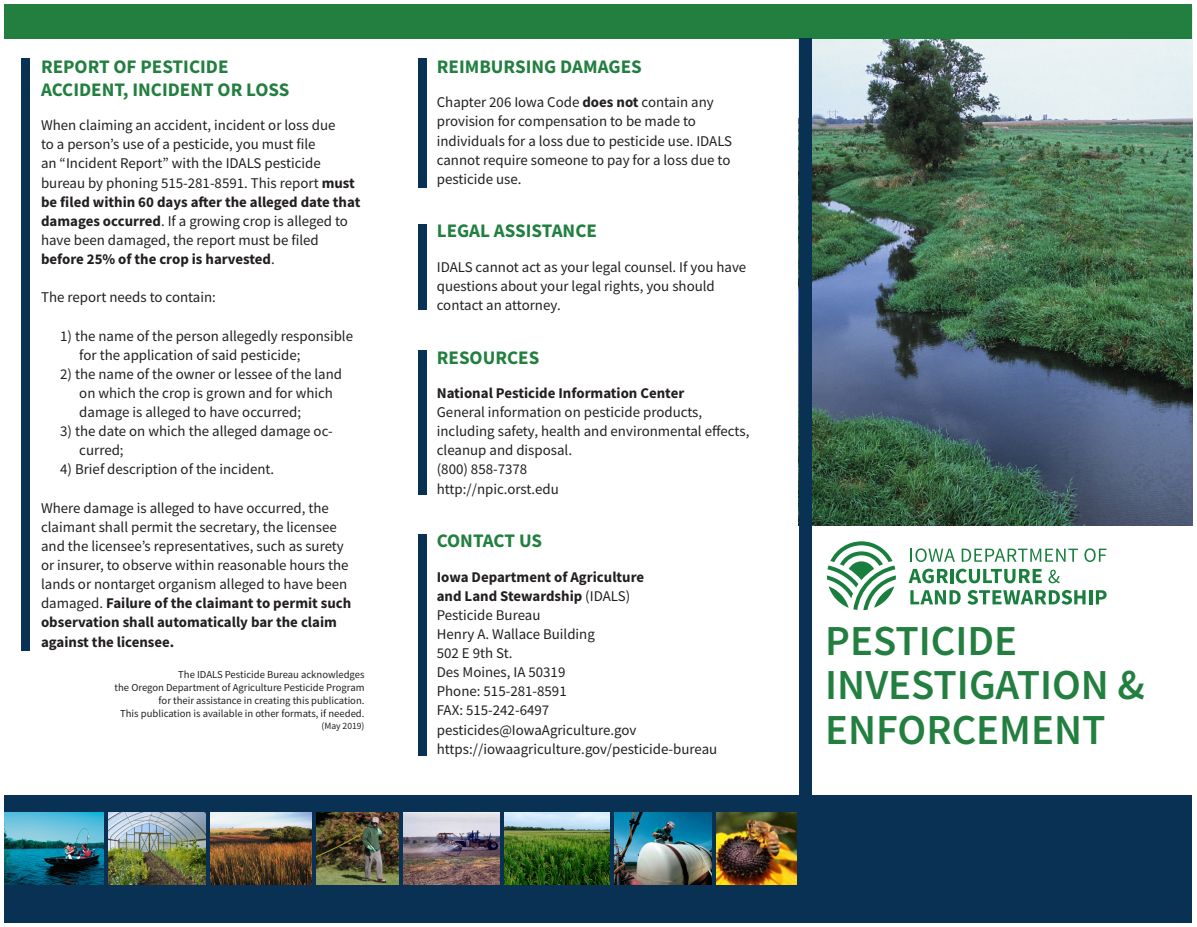
<style>
.page{position:relative;width:1197px;height:927px;background:#fff}
.page>*{position:absolute;margin:0;border:0;box-sizing:border-box;transform-origin:0 0}
.t1{font:600 42.75px "Source Sans Pro";color:#227f3f}
.t2{font:700 19.2px "Source Sans Pro";color:#227f3f}
.t3{font:14.85px/19.2px "Source Sans Pro";color:#231f20}
.t4{font:700 14.85px/19.2px "Source Sans Pro";color:#231f20}
.t5{font:10.65px/12.8px "Source Sans Pro";color:#231f20;text-align:right}
.t6{font:9.6px "Source Sans Pro";color:#231f20}
.s1{font-weight:700}
.s2{font-weight:400}
</style>
<div class="page">
<img style="left:798px;top:39px;width:394px;height:486px">
<div style="left:4px;top:4px;width:1188px;height:35px;background:#227f3f"></div>
<div style="left:22px;top:58px;width:8px;height:593px;background:#093153"></div>
<div style="left:418px;top:58px;width:9px;height:130px;background:#093153"></div>
<div style="left:418px;top:224px;width:9px;height:85px;background:#093153"></div>
<div style="left:418px;top:350px;width:9px;height:145px;background:#093153"></div>
<div style="left:418px;top:535px;width:9px;height:221px;background:#093153"></div>
<div style="left:4px;top:804px;width:1188px;height:118px;background:#093153"></div>
<svg style="left:827px;top:541px;width:69px;height:69px"></svg>
<svg style="left:911px;top:548px;width:44px;height:14px"></svg>
<svg style="left:962px;top:549px;width:116px;height:13px"></svg>
<svg style="left:1084px;top:548px;width:22px;height:14px"></svg>
<svg style="left:909px;top:569px;width:39px;height:14px"></svg>
<hr style="left:951px;top:569px;width:3px;height:14px;background:#1a7f3e">
<svg style="left:956px;top:569px;width:86px;height:14px"></svg>
<svg style="left:1048px;top:570px;width:12px;height:13px"></svg>
<svg style="left:910px;top:590px;width:51px;height:14px"></svg>
<svg style="left:967px;top:590px;width:119px;height:15px"></svg>
<hr style="left:1089px;top:590px;width:3px;height:14px;background:#1a7f3e">
<svg style="left:1096px;top:590px;width:11px;height:14px"></svg>
<img style="left:4px;top:812px;width:792px;height:73px">
<div style="left:4px;top:795px;width:1188px;height:13px;background:#093153"></div>
<hr style="left:105px;top:807px;width:3px;height:81px;background:#093153">
<hr style="left:206px;top:808px;width:3px;height:81px;background:#093153">
<hr style="left:313px;top:808px;width:3px;height:82px;background:#093153">
<hr style="left:399px;top:807px;width:3px;height:81px;background:#093153">
<hr style="left:501px;top:810px;width:3px;height:81px;background:#093153">
<hr style="left:610px;top:808px;width:3px;height:81px;background:#093153">
<hr style="left:712px;top:810px;width:3px;height:81px;background:#093153">
<div style="left:799px;top:39px;width:13px;height:773px;background:#093153"></div>
<p class="t2" style="left:41px;top:53px;width:189px">REPORT OF PESTICIDE</p>
<p class="t2" style="left:41px;top:76px;width:250px">ACCIDENT, INCIDENT OR LOSS</p>
<p class="t3" style="left:41px;top:116px;width:296px">When claiming an accident, incident or loss due</p>
<p class="t3" style="left:41px;top:135px;width:276px">to a person’s use of a pesticide, you must file</p>
<p class="t3" style="left:41px;top:154px;width:281px">an “Incident Report” with the IDALS pesticide</p>
<p class="t3" style="left:41px;top:173px;width:315px">bureau by phoning 515-281-8591. This report <span class="s1">must</span></p>
<p class="t4" style="left:41px;top:192px;width:321px">be filed within 60 days after the alleged date that</p>
<p class="t3" style="left:41px;top:211px;width:308px"><span class="s1">damages occurred</span>. If a growing crop is alleged to</p>
<p class="t3" style="left:41px;top:230px;width:279px">have been damaged, the report must be filed</p>
<p class="t4" style="left:41px;top:249px;width:235px">before 25% of the crop is harvested<span class="s2">.</span></p>
<p class="t3" style="left:41px;top:288px;width:176px">The report needs to contain:</p>
<p class="t3" style="left:79px;top:326px;width:275px;text-indent:-19px">1) the name of the person allegedly responsible for the application of said pesticide;</p>
<p class="t3" style="left:79px;top:364px;width:264px;text-indent:-19px">2) the name of the owner or lessee of the land on which the crop is grown and for which damage is alleged to have occurred;</p>
<p class="t3" style="left:79px;top:422px;width:255px;text-indent:-19px">3) the date on which the alleged damage oc&shy;curred;</p>
<p class="t3" style="left:60px;top:460px;width:216px">4) Brief description of the incident.</p>
<p class="t3" style="left:41px;top:498px;width:289px">Where damage is alleged to have occurred, the</p>
<p class="t3" style="left:41px;top:517px;width:297px">claimant shall permit the secretary, the licensee</p>
<p class="t3" style="left:41px;top:536px;width:304px">and the licensee’s representatives, such as surety</p>
<p class="t3" style="left:41px;top:555px;width:309px">or insurer, to observe within reasonable hours the</p>
<p class="t3" style="left:41px;top:575px;width:308px">lands or nontarget organism alleged to have been</p>
<p class="t4" style="left:41px;top:594px;width:312px"><span class="s2">damaged.</span> Failure of the claimant to permit such</p>
<p class="t4" style="left:41px;top:613px;width:297px">observation shall automatically bar the claim</p>
<p class="t4" style="left:41px;top:632px;width:135px">against the licensee.</p>
<p class="t5" style="left:115px;top:668px;width:251px">The IDALS Pesticide Bureau acknowledges<br>the Oregon Department of Agriculture Pesticide Program for their assistance in creating this publication.</p>
<p class="t5" style="left:120px;top:707px;width:246px">This publication is available in other formats, if needed.</p>
<p class="t6" style="left:322px;top:720px;width:44px">(May 2019)</p>
<p class="t2" style="left:437px;top:53px;width:206px">REIMBURSING DAMAGES</p>
<p class="t3" style="left:437px;top:93px;width:278px">Chapter 206 Iowa Code <span class="s1">does not</span> contain any</p>
<p class="t3" style="left:437px;top:112px;width:261px">provision for compensation to be made to</p>
<p class="t3" style="left:437px;top:131px;width:297px">individuals for a loss due to pesticide use. IDALS cannot require someone to pay for a loss due to</p>
<p class="t3" style="left:437px;top:169px;width:86px">pesticide use.</p>
<p class="t2" style="left:437px;top:218px;width:162px">LEGAL ASSISTANCE</p>
<p class="t3" style="left:437px;top:257px;width:311px">IDALS cannot act as your legal counsel. If you have</p>
<p class="t3" style="left:437px;top:276px;width:280px">questions about your legal rights, you should</p>
<p class="t3" style="left:437px;top:295px;width:125px">contact an attorney.</p>
<p class="t2" style="left:437px;top:344px;width:104px">RESOURCES</p>
<p class="t4" style="left:437px;top:383px;width:249px">National Pesticide Information Center</p>
<p class="t3" style="left:437px;top:402px;width:267px">General information on pesticide products,</p>
<p class="t3" style="left:437px;top:422px;width:314px">including safety, health and environmental effects,</p>
<p class="t3" style="left:437px;top:441px;width:137px">cleanup and disposal.</p>
<p class="t3" style="left:437px;top:460px;width:92px">(800) 858-7378</p>
<p class="t3" style="left:437px;top:479px;width:124px">http://npic.orst.edu</p>
<p class="t2" style="left:437px;top:528px;width:107px">CONTACT US</p>
<p class="t4" style="left:437px;top:567px;width:209px">Iowa Department of Agriculture and Land Stewardship <span class="s2">(IDALS)</span></p>
<p class="t3" style="left:437px;top:605px;width:105px">Pesticide Bureau</p>
<p class="t3" style="left:437px;top:624px;width:160px">Henry A. Wallace Building</p>
<p class="t3" style="left:437px;top:643px;width:77px">502 E 9th St.</p>
<p class="t3" style="left:437px;top:663px;width:130px">Des Moines, IA 50319</p>
<p class="t3" style="left:437px;top:682px;width:131px">Phone: 515-281-8591</p>
<p class="t3" style="left:437px;top:701px;width:114px">FAX: 515-242-6497</p>
<p class="t3" style="left:437px;top:720px;width:201px">pesticides@IowaAgriculture.gov</p>
<p class="t3" style="left:437px;top:739px;width:282px">https://iowaagriculture.gov/pesticide-bureau</p>
<p class="t1" style="left:825px;top:613px;width:193px">PESTICIDE</p>
<p class="t1" style="left:825px;top:657px;width:321px">INVESTIGATION &amp;</p>
<p class="t1" style="left:825px;top:702px;width:282px">ENFORCEMENT</p>
</div>
